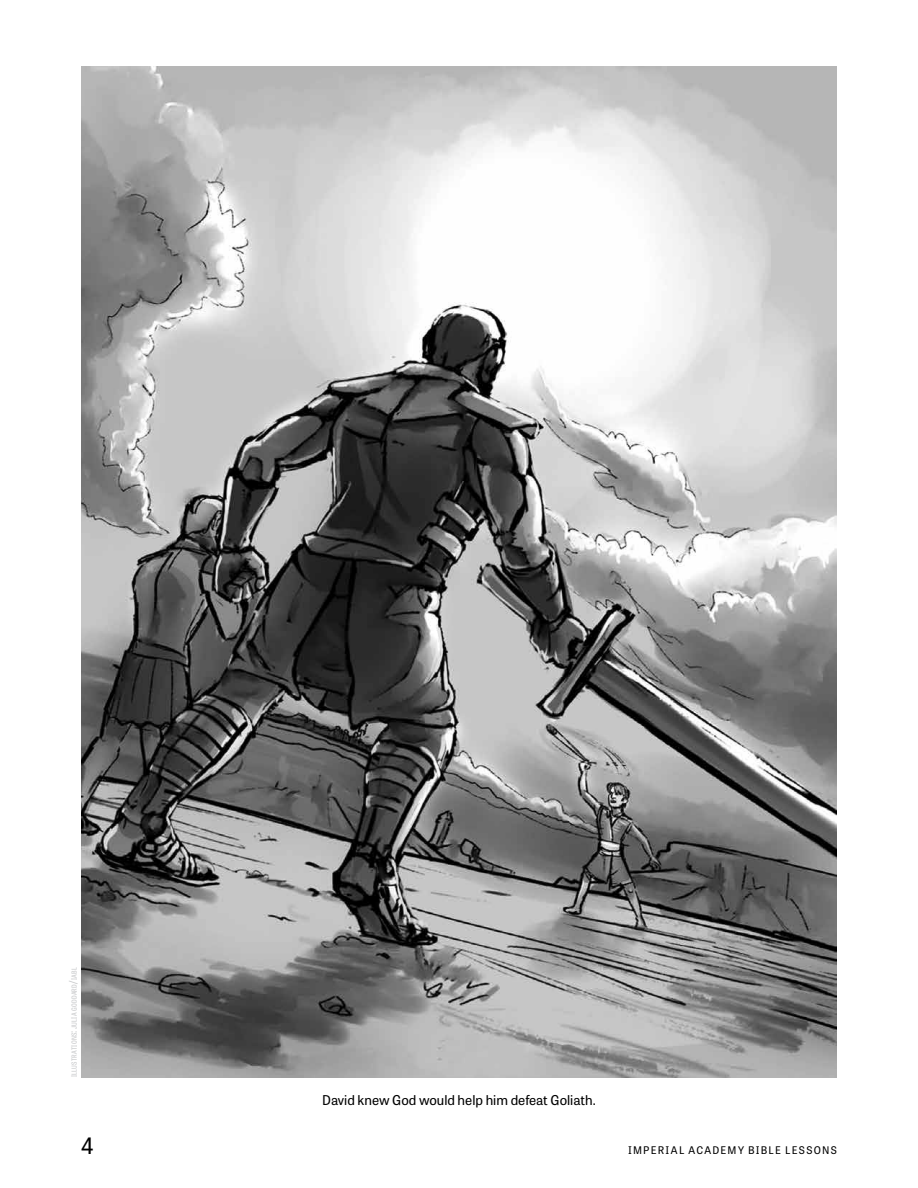
<style>
.page{position:relative;width:918px;height:1188px;background:#fff}
.page>*{position:absolute;margin:0;border:0;box-sizing:border-box;transform-origin:0 0}
.t1{font:22.5px "Tablet Gothic";color:#000}
.t2{font:13.5px "Tablet Gothic";color:#000}
.t3{font:10.5px "Tablet Gothic";letter-spacing:.12em;color:#000}
.t4{font:7.05px "Tablet Gothic Condensed";letter-spacing:.035em;color:#c7c8ca;scale:1.04 1}
.s1{font-size:10.05px}
</style>
<div class="page">
<img style="left:81px;top:66px;width:756px;height:1012px">
<p class="t4" style="left:70px;top:1077px;width:107px;rotate:-90deg">illustrations<span class="s1">:</span> julia goddard<span class="s1">/</span>iabl</p>
<p class="t2" style="left:322px;top:1091px;width:275px">David knew God would help him defeat Goliath.</p>
<h1 class="t1" style="left:81px;top:1130px;width:14px">4</h1>
<p class="t3" style="left:628px;top:1143px;width:210px">IMPERIAL ACADEMY BIBLE LESSONS</p>
</div>
